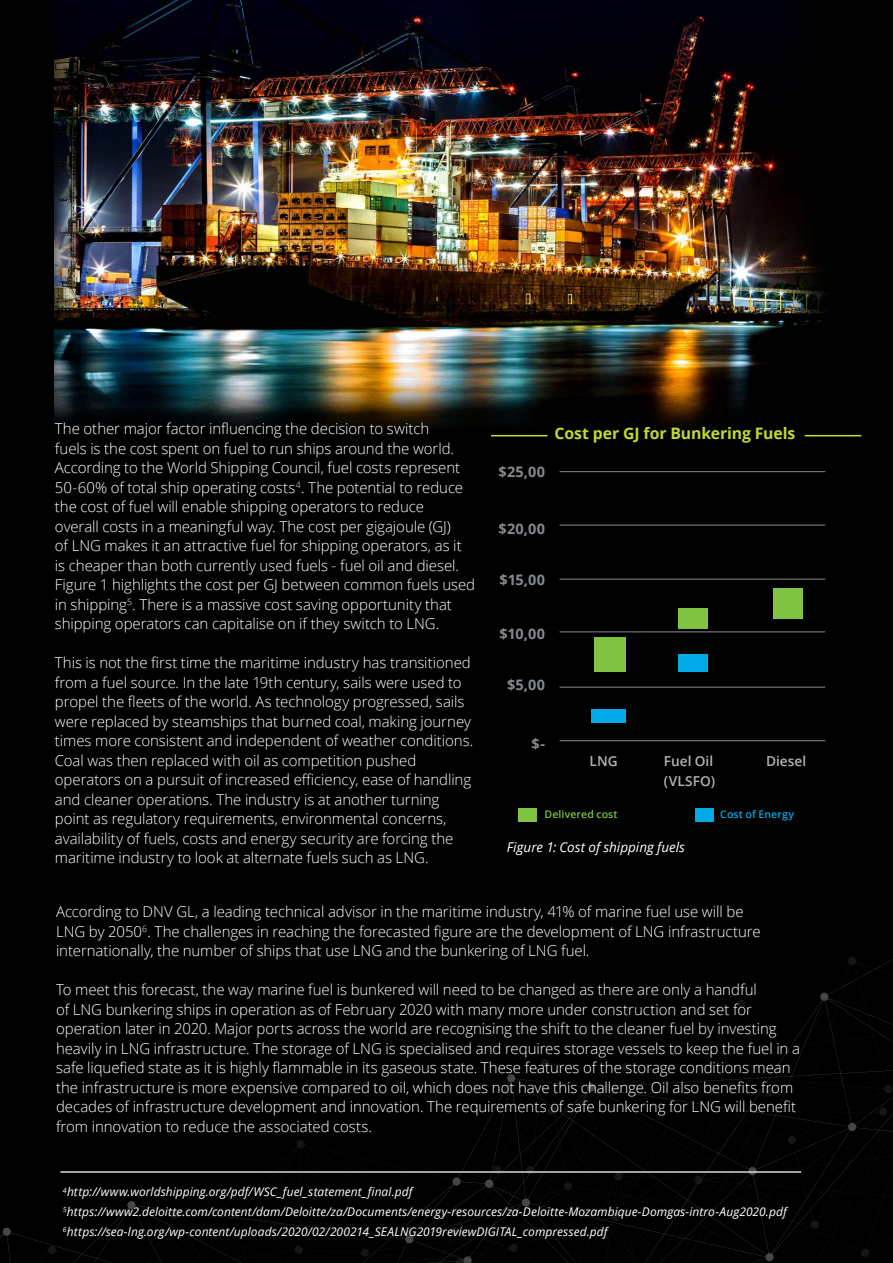
<style>
.page{position:relative;width:893px;height:1263px;background:#000}
.page>*{position:absolute;margin:0;border:0;box-sizing:border-box;transform-origin:0 0}
.t1{font:700 15.75px "Open Sans";letter-spacing:-.005em;color:#c4d82e}
.t2{font:300 15px/19.5px "Open Sans";letter-spacing:-.005em;color:#fff}
.t3{font:700 14.55px "Open Sans";letter-spacing:.03em;color:#878a8f}
.t4{font:600 13.65px/19.6px "Open Sans";letter-spacing:.005em;color:#b2b5b6}
.t5{font:italic 13.5px "Open Sans";color:#fff}
.t6{font:italic 12px/19.5px "Open Sans";letter-spacing:.005em;color:#fff}
.t7{font:600 10.5px "Open Sans";letter-spacing:.015em;color:#80c342}
.t8{font:600 10.5px "Open Sans";letter-spacing:.01em;color:#00aae7}
</style>
<div class="page">
<img style="left:54px;top:0;width:770px;height:428px">
<svg style="left:0;top:957px;width:893px;height:306px"></svg>
<hr style="left:805px;top:435px;width:56px;height:1px;background:#c4d82e">
<hr style="left:491px;top:435px;width:56px;height:1px;background:#c4d82e">
<hr style="left:560px;top:471px;width:265px;height:1px;background:#878a8f">
<hr style="left:560px;top:525px;width:265px;height:1px;background:#878a8f">
<hr style="left:560px;top:579px;width:265px;height:1px;background:#878a8f">
<hr style="left:560px;top:632px;width:265px;height:1px;background:#878a8f">
<hr style="left:560px;top:687px;width:265px;height:1px;background:#878a8f">
<hr style="left:560px;top:740px;width:265px;height:1px;background:#878a8f">
<div style="left:591px;top:709px;width:35px;height:14px;background:#00aae7"></div>
<div style="left:678px;top:654px;width:30px;height:18px;background:#00aae7"></div>
<div style="left:678px;top:608px;width:30px;height:20px;background:#80c342"></div>
<div style="left:773px;top:588px;width:30px;height:31px;background:#80c342"></div>
<div style="left:594px;top:637px;width:31px;height:35px;background:#80c342"></div>
<div style="left:518px;top:808px;width:19px;height:14px;background:#80c342"></div>
<div style="left:695px;top:808px;width:18px;height:14px;background:#00aae7"></div>
<hr style="left:60px;top:1171px;width:741px;height:2px;background:#d7d8d6">
<p class="t2" style="left:55px;top:419px;width:422px">The other major factor influencing the decision to switch<br>fuels is the cost spent on fuel to run ships around the world.<br>According to the World Shipping Council, fuel costs represent 50-60% of total ship operating costs<sup>4</sup>. The potential to reduce the cost of fuel will enable shipping operators to reduce<br>overall costs in a meaningful way. The cost per gigajoule (GJ)<br>of LNG makes it an attractive fuel for shipping operators, as it is cheaper than both currently used fuels - fuel oil and diesel.<br>Figure 1 highlights the cost per GJ between common fuels used in shipping<sup>5</sup>. There is a massive cost saving opportunity that shipping operators can capitalise on if they switch to LNG.</p>
<p class="t2" style="left:55px;top:653px;width:420px">This is not the first time the maritime industry has transitioned from a fuel source. In the late 19th century, sails were used to propel the fleets of the world. As technology progressed, sails were replaced by steamships that burned coal, making journey times more consistent and independent of weather conditions.<br>Coal was then replaced with oil as competition pushed operators on a pursuit of increased efficiency, ease of handling and cleaner operations. The industry is at another turning point as regulatory requirements, environmental concerns, availability of fuels, costs and energy security are forcing the maritime industry to look at alternate fuels such as LNG.</p>
<p class="t3" style="left:499px;top:461px;width:48px">$25,00</p>
<p class="t1" style="left:555px;top:423px;width:242px">Cost per GJ for Bunkering Fuels</p>
<p class="t3" style="left:499px;top:518px;width:48px">$20,00</p>
<p class="t3" style="left:500px;top:569px;width:47px">$15,00</p>
<p class="t3" style="left:499px;top:623px;width:47px">$10,00</p>
<p class="t3" style="left:507px;top:675px;width:39px">$5,00</p>
<p class="t3" style="left:532px;top:733px;width:15px">$-</p>
<p class="t4" style="left:590px;top:751px;width:30px">LNG</p>
<p class="t4" style="left:664px;top:751px;width:53px">Fuel Oil (VLSFO)</p>
<p class="t4" style="left:766px;top:751px;width:42px">Diesel</p>
<p class="t7" style="left:544px;top:807px;width:75px">Delivered cost</p>
<p class="t8" style="left:720px;top:807px;width:75px">Cost of Energy</p>
<p class="t5" style="left:507px;top:838px;width:180px">Figure 1: Cost of shipping fuels</p>
<p class="t2" style="left:56px;top:902px;width:706px">According to DNV GL, a leading technical advisor in the maritime industry, 41% of marine fuel use will be<br>LNG by 2050<sup>6</sup>. The challenges in reaching the forecasted figure are the development of LNG infrastructure internationally, the number of ships that use LNG and the bunkering of LNG fuel.</p>
<p class="t2" style="left:56px;top:980px;width:745px">To meet this forecast, the way marine fuel is bunkered will need to be changed as there are only a handful<br>of LNG bunkering ships in operation as of February 2020 with many more under construction and set for operation later in 2020. Major ports across the world are recognising the shift to the cleaner fuel by investing heavily in LNG infrastructure. The storage of LNG is specialised and requires storage vessels to keep the fuel in a safe liquefied state as it is highly flammable in its gaseous state. These features of the storage conditions mean the infrastructure is more expensive compared to oil, which does not have this challenge. Oil also benefits from decades of infrastructure development and innovation. The requirements of safe bunkering for LNG will benefit from innovation to reduce the associated costs.</p>
<p class="t6" style="left:63px;top:1182px;width:725px"><sup>4</sup>http://www.worldshipping.org/pdf/WSC_fuel_statement_final.pdf<br><sup>5</sup>https://www2.deloitte.com/content/dam/Deloitte/za/Documents/energy-resources/za-Deloitte-Mozambique-Domgas-intro-Aug2020.pdf<br><sup>6</sup>https://sea-lng.org/wp-content/uploads/2020/02/200214_SEALNG2019reviewDIGITAL_compressed.pdf</p>
</div>
